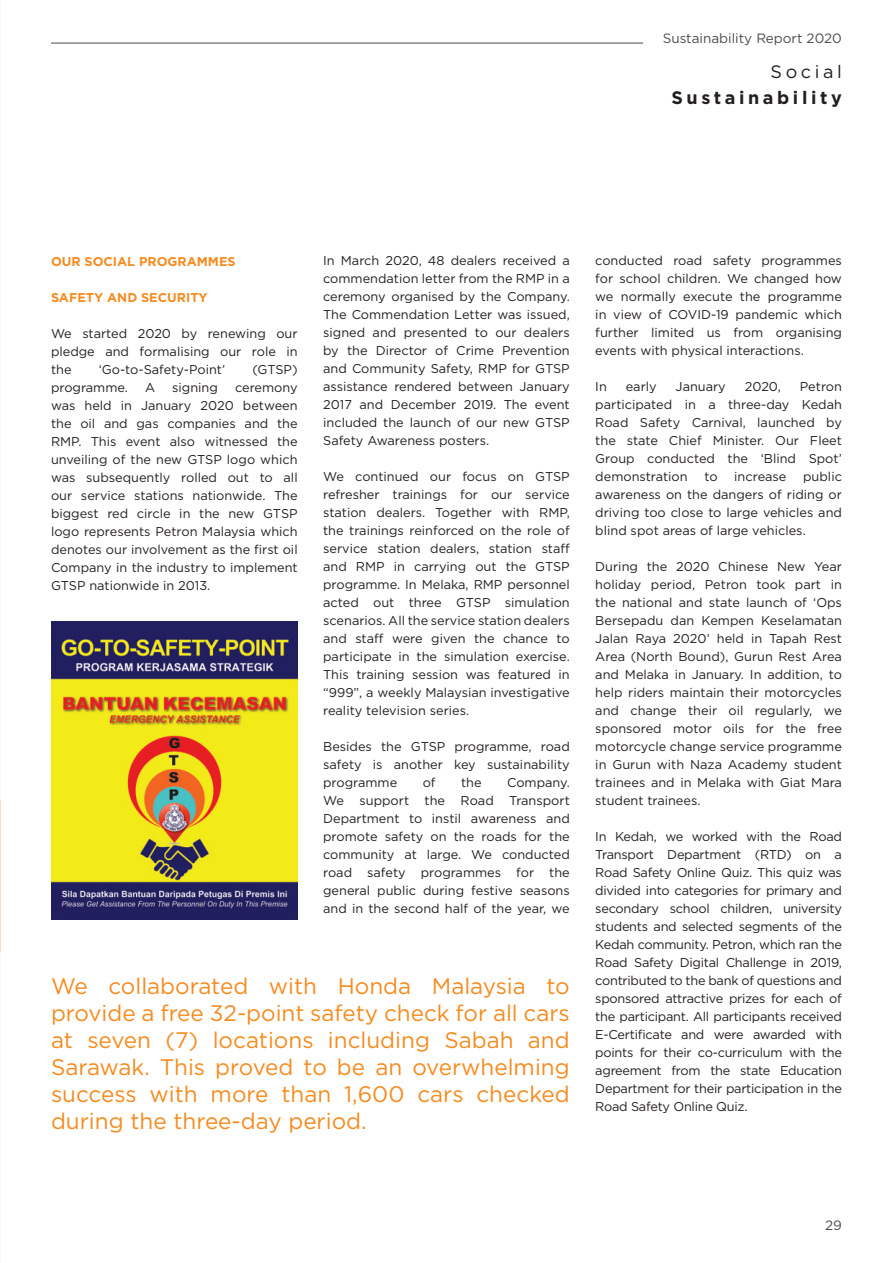
<style>
.page{position:relative;width:893px;height:1263px;background:#fff}
.page>*{position:absolute;margin:0;border:0;box-sizing:border-box;transform-origin:0 0}
.t1{font:22.5px/27px "Gotham";color:#f68b1f;text-align:justify}
.t2{font:700 18px "Gotham";letter-spacing:.2em;color:#231f20}
.t3{font:18px "Gotham";letter-spacing:.2em;color:#231f20}
.t4{font:13.5px "Gotham";color:#4b4c4d}
.t5{font:12.75px/18px "Gotham";color:#231f20;text-align:justify}
.t6{font:700 12.75px "Gotham";color:#f68b1f}
</style>
<div class="page">
<hr style="left:51px;top:43px;width:592px;height:1px;background:#4b4c4d">
<img style="left:51px;top:622px;width:247px;height:298px">
<p class="t4" style="left:663px;top:30px;width:181px">Sustainability Report 2020</p>
<p class="t3" style="left:771px;top:60px;width:73px">Social</p>
<p class="t2" style="left:671px;top:85px;width:172px">Sustainability</p>
<p class="t6" style="left:51px;top:253px;width:186px">OUR SOCIAL PROGRAMMES</p>
<p class="t6" style="left:51px;top:289px;width:158px">SAFETY AND SECURITY</p>
<p class="t5" style="left:51px;top:324px;width:248px">We started 2020 by renewing our pledge and formalising our role in the</p>
<p class="t5" style="left:99px;top:360px;width:128px">‘Go-to-Safety-Point’</p>
<p class="t5" style="left:252px;top:360px;width:47px">(GTSP)</p>
<p class="t5" style="left:51px;top:378px;width:79px">programme.</p>
<p class="t5" style="left:145px;top:378px;width:12px">A</p>
<p class="t5" style="left:172px;top:378px;width:47px">signing</p>
<p class="t5" style="left:51px;top:378px;width:248px;text-indent:184px">ceremony was held in January 2020 between the oil and gas companies and the RMP. This event also witnessed the unveiling of the new GTSP logo which was subsequently rolled out to all our service stations nationwide. The biggest red circle in the new GTSP logo represents Petron Malaysia which denotes our involvement as the first oil Company in the industry to implement GTSP nationwide in 2013.</p>
<p class="t5" style="left:323px;top:251px;width:248px">In March 2020, 48 dealers received a commendation letter from the RMP in a ceremony organised by the Company.<br>The Commendation Letter was issued, signed and presented to our dealers by the Director of Crime Prevention and Community Safety, RMP for GTSP assistance rendered between January 2017 and December 2019. The event included the launch of our new GTSP Safety Awareness posters.</p>
<p class="t5" style="left:323px;top:467px;width:248px">We continued our focus on GTSP refresher trainings for our service station dealers. Together with RMP, the trainings reinforced on the role of service station dealers, station staff and RMP in carrying out the GTSP programme. In Melaka, RMP personnel acted out three GTSP simulation scenarios. All the service station dealers and staff were given the chance to participate in the simulation exercise.<br>This training session was featured in “999”, a weekly Malaysian investigative reality television series.</p>
<p class="t5" style="left:323px;top:737px;width:248px">Besides the GTSP programme, road safety is another key sustainability programme</p>
<p class="t5" style="left:423px;top:773px;width:14px">of</p>
<p class="t5" style="left:461px;top:773px;width:22px">the</p>
<p class="t5" style="left:323px;top:773px;width:248px;text-indent:184px">Company.<br>We support the Road Transport Department to instil awareness and promote safety on the roads for the community at large. We conducted road safety programmes for the general public during festive seasons and in the second half of the year, we</p>
<p class="t1" style="left:51px;top:972px;width:520px">We collaborated with Honda Malaysia to provide a free 32-point safety check for all cars at seven (7) locations including Sabah and Sarawak. This proved to be an overwhelming success with more than 1,600 cars checked during the three-day period.</p>
<p class="t5" style="left:595px;top:251px;width:248px">conducted road safety programmes for school children. We changed how we normally execute the programme in view of COVID-19 pandemic which further limited us from organising events with physical interactions.</p>
<p class="t5" style="left:595px;top:377px;width:13px">In</p>
<p class="t5" style="left:626px;top:377px;width:32px">early</p>
<p class="t5" style="left:676px;top:377px;width:52px">January</p>
<p class="t5" style="left:745px;top:377px;width:38px">2020,</p>
<p class="t5" style="left:595px;top:377px;width:248px;text-indent:204px">Petron participated in a three-day Kedah Road Safety Carnival, launched by the state Chief Minister. Our Fleet Group conducted the ‘Blind Spot’ demonstration</p>
<p class="t5" style="left:595px;top:467px;width:248px;text-indent:208px">public awareness on the dangers of riding or driving too close to large vehicles and blind spot areas of large vehicles.</p>
<p class="t5" style="left:595px;top:557px;width:248px">During the 2020 Chinese New Year holiday period, Petron took part in the national and state launch of ‘Ops Bersepadu dan Kempen Keselamatan Jalan Raya 2020’ held in Tapah Rest Area (North Bound), Gurun Rest Area and Melaka in January. In addition, to help riders maintain their motorcycles and change their oil regularly, we sponsored motor oils for the free motorcycle change service programme in Gurun with Naza Academy student trainees and in Melaka with Giat Mara student trainees.</p>
<p class="t5" style="left:595px;top:827px;width:248px">In Kedah, we worked with the Road Transport Department (RTD) on a Road Safety Online Quiz. This quiz was divided into categories for primary and secondary school children, university students and selected segments of the Kedah community. Petron, which ran the Road Safety Digital Challenge in 2019, contributed to the bank of questions and sponsored attractive prizes for each of the participant. All participants received E-Certificate and were awarded with points for their co-curriculum with the agreement from the state Education Department for their participation in the Road Safety Online Quiz.</p>
<p class="t5" style="left:704px;top:467px;width:15px">to</p>
<p class="t5" style="left:734px;top:467px;width:54px">increase</p>
<p class="t4" style="left:825px;top:1217px;width:18px">29</p>
</div>
